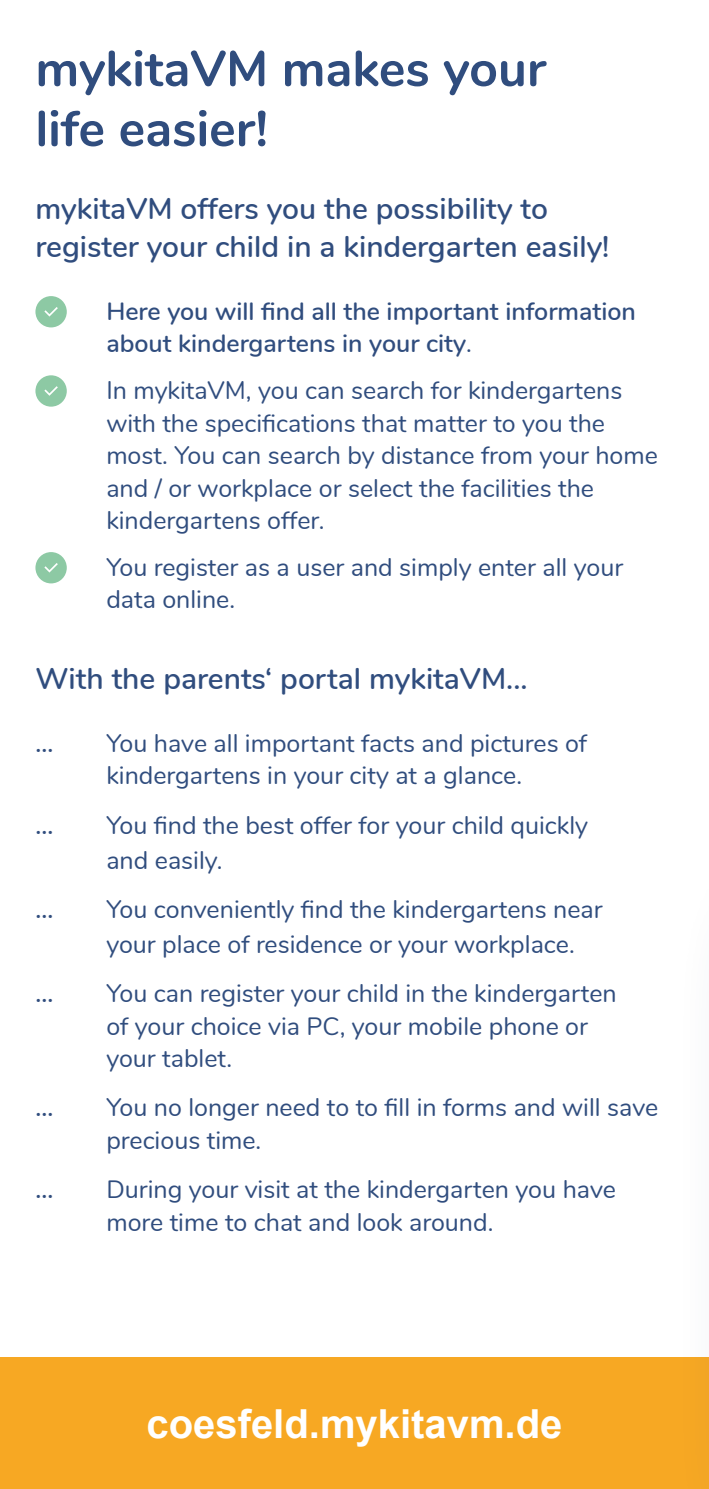
<style>
.page{position:relative;width:709px;height:1489px;background:#fff}
.page>*{position:absolute;margin:0;border:0;box-sizing:border-box;transform-origin:0 0}
.t1{font:700 50px/60px "Nunito";color:#304d7e}
.t2{font:700 40px "Arial";color:#fff}
.t3{font:600 30px/37.5px "Nunito";color:#304d7e}
.t4{font:25px/32.5px "Nunito";color:#304d7e}
.t5{font:600 25px/32.5px "Nunito";color:#304d7e}
.s1{font-weight:400}
</style>
<div class="page">
<div style="left:35px;top:296px;width:32px;height:31px;background:#8dc9a4;border-radius:50%"></div>
<svg style="left:44px;top:307px;width:14px;height:9px"></svg>
<div style="left:35px;top:375px;width:32px;height:31px;background:#8dc9a4;border-radius:50%"></div>
<svg style="left:44px;top:386px;width:14px;height:10px"></svg>
<div style="left:35px;top:552px;width:32px;height:31px;background:#8dc9a4;border-radius:50%"></div>
<svg style="left:44px;top:563px;width:14px;height:9px"></svg>
<div style="left:0;top:1357px;width:709px;height:131px;background:#f7a823"></div>
<div style="left:674px;top:829px;width:35px;height:659px;background:#304d7e;opacity:.3"></div>
<h1 class="t1" style="left:35px;top:36px;width:512px">mykitaVM makes your life easier!</h1>
<p class="t3" style="left:35px;top:188px;width:575px">mykitaVM offers you the possibility to register your child in a kindergarten easily!</p>
<p class="t5" style="left:106px;top:293px;width:531px">Here you will find all the important information about kindergartens in your city<span class="s1">.</span></p>
<p class="t4" style="left:106px;top:373px;width:553px">In mykitaVM, you can search for kindergartens with the specifications that matter to you the most. You can search by distance from your home and / or workplace or select the facilities the kindergartens offer.</p>
<p class="t4" style="left:106px;top:549px;width:518px">You register as a user and simply enter all your data online.</p>
<p class="t3" style="left:35px;top:657px;width:493px">With the parents‘ portal mykitaVM...</p>
<p class="t5" style="left:35px;top:725px;width:19px">...</p>
<p class="t5" style="left:35px;top:807px;width:19px">...</p>
<p class="t5" style="left:35px;top:891px;width:19px">...</p>
<p class="t5" style="left:35px;top:975px;width:19px">...</p>
<p class="t5" style="left:35px;top:1089px;width:19px">...</p>
<p class="t5" style="left:35px;top:1171px;width:19px">...</p>
<p class="t4" style="left:106px;top:725px;width:482px">You have all important facts and pictures of kindergartens in your city at a glance.</p>
<p class="t4" style="left:106px;top:806px;width:483px;line-height:35px">You find the best offer for your child quickly and easily.</p>
<p class="t4" style="left:106px;top:890px;width:498px;line-height:35px">You conveniently find the kindergartens near your place of residence or your workplace.</p>
<p class="t4" style="left:106px;top:975px;width:512px">You can register your child in the kindergarten of your choice via PC, your mobile phone or your tablet.</p>
<p class="t4" style="left:106px;top:1089px;width:553px">You no longer need to to fill in forms and will save precious time.</p>
<p class="t4" style="left:106px;top:1171px;width:511px">During your visit at the kindergarten you have more time to chat and look around.</p>
<h2 class="t2" style="left:146px;top:1397px;width:417px">coesfeld.mykitavm.de</h2>
</div>
